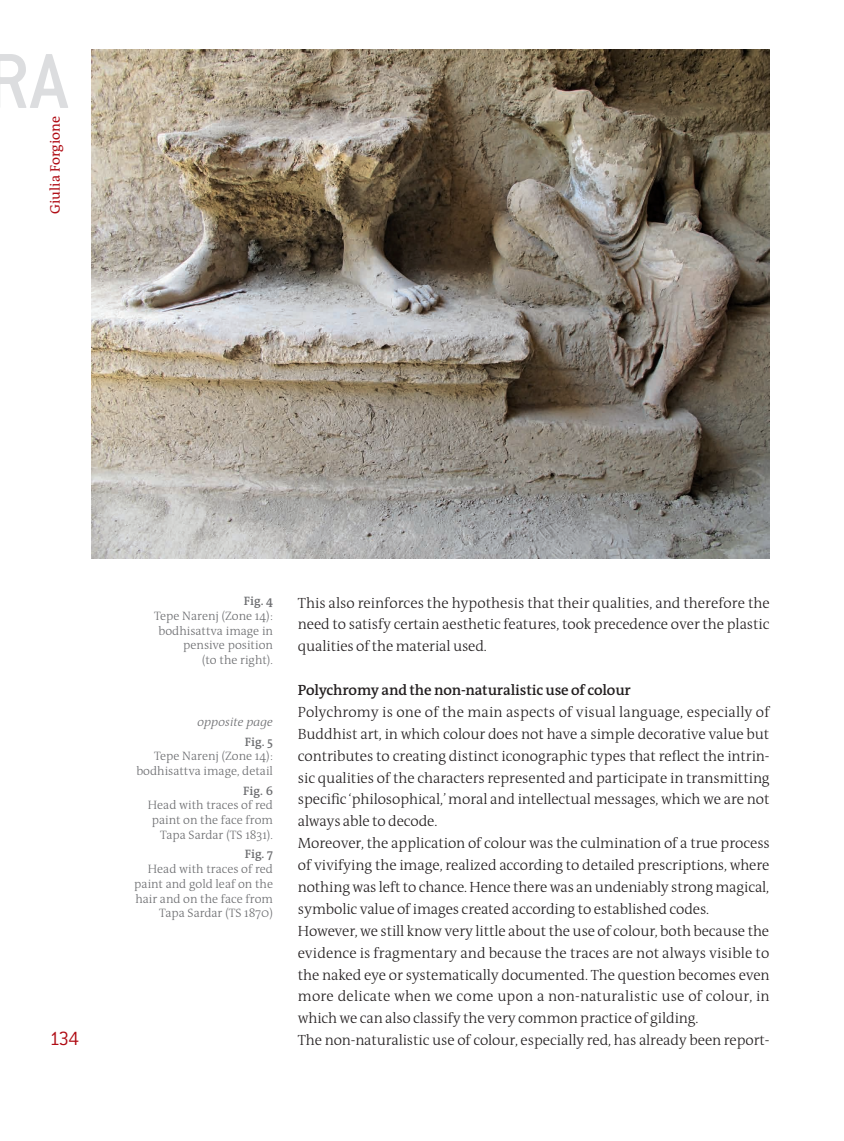
<style>
.page{position:relative;width:844px;height:1141px;background:#fff}
.page>*{position:absolute;margin:0;border:0;box-sizing:border-box;transform-origin:0 0}
.t1{font:500 85.58px "Conduit ITC";color:#dcdddf}
.t2{font:300 21px "Conduit ITC";color:#b00d15}
.t3{font:300 14.88px/21.9px "The Antiqua B3";letter-spacing:-.005em;color:#231f20;text-align:justify}
.t4{font:600 14.88px "The Antiqua B6";letter-spacing:-.01em;color:#231f20}
.t5{font:14px "The Antiqua B5";color:#b00d15}
.t6{font:300 12.25px/14.7px "The Antiqua B3";color:#6c6d70;text-align:right}
.t7{font:600 12.25px "The Antiqua B6";color:#6c6d70}
.t8{font:italic 300 12.25px "The Antiqua B3 i";color:#6c6d70}
</style>
<div class="page">
<img style="left:91px;top:50px;width:678px;height:508px">
<h1 class="t1" style="left:-14px;top:33px;width:84px">RA</h1>
<p class="t5" style="left:48px;top:214px;width:99px;rotate:-90deg">Giulia Forgione</p>
<h2 class="t2" style="left:50px;top:1027px;width:31px">134</h2>
<p class="t7" style="left:244px;top:595px;width:31px">Fig. 4</p>
<p class="t6" style="left:154px;top:609px;width:120px">Tepe Narenj (Zone 14): bodhisattva image in pensive position<br>(to the right).</p>
<p class="t8" style="left:197px;top:716px;width:77px">opposite page</p>
<p class="t7" style="left:245px;top:735px;width:30px">Fig. 5</p>
<p class="t6" style="left:136px;top:749px;width:138px">Tepe Narenj (Zone 14): bodhisattva image, detail</p>
<p class="t7" style="left:243px;top:784px;width:31px">Fig. 6</p>
<p class="t6" style="left:148px;top:798px;width:127px">Head with traces of red paint on the face from<br>Tapa Sardar (TS 1831).</p>
<p class="t7" style="left:245px;top:848px;width:30px">Fig. 7</p>
<p class="t6" style="left:134px;top:862px;width:140px">Head with traces of red paint and gold leaf on the hair and on the face from<br>Tapa Sardar (TS 1870)</p>
<p class="t3" style="left:298px;top:592px;width:473px">This also reinforces the hypothesis that their qualities, and therefore the need to satisfy certain aesthetic features, took precedence over the plastic qualities of the material used.</p>
<p class="t4" style="left:298px;top:682px;width:334px">Polychromy and the non-naturalistic use of colour</p>
<p class="t3" style="left:298px;top:702px;width:473px;text-align:left">Polychromy is one of the main aspects of visual language, especially of Buddhist art, in which colour does not have a simple decorative value but contributes to creating distinct iconographic types that reflect the intrin&shy;sic qualities of the characters represented and participate in transmitting specific ‘philosophical,’ moral and intellectual messages, which we are not always able to decode.<br>Moreover, the application of colour was the culmination of a true process of vivifying the image, realized according to detailed prescriptions, where nothing was left to chance. Hence there was an undeniably strong magical, symbolic value of images created according to established codes.<br>However, we still know very little about the use of colour, both because the evidence is fragmentary and because the traces are not always visible to the naked eye or systematically documented. The question becomes even more delicate when we come upon a non-naturalistic use of colour, in which we can also classify the very common practice of gilding.<br>The non-naturalistic use of colour, especially red, has already been report-</p>
</div>
